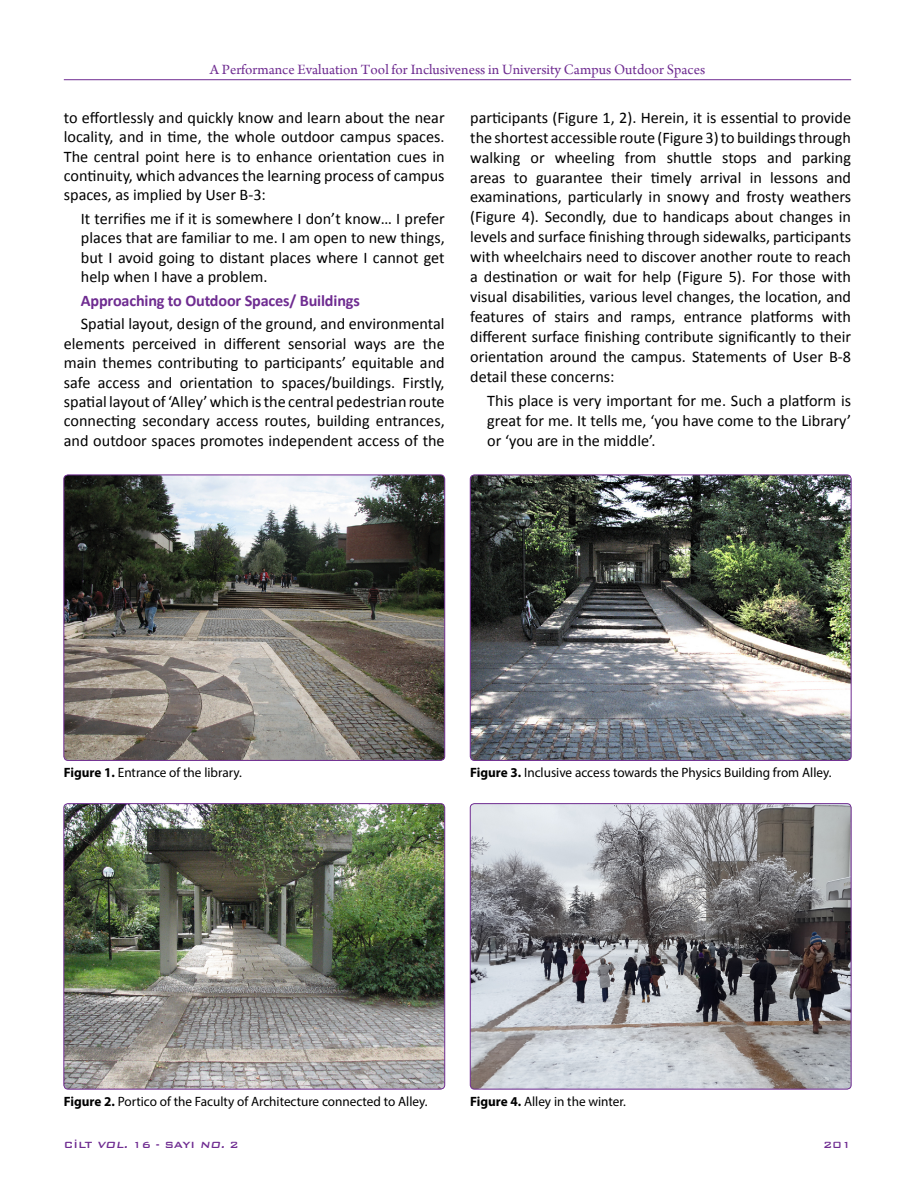
<style>
.page{position:relative;width:915px;height:1191px;background:#fff}
.page>*{position:absolute;margin:0;border:0;box-sizing:border-box;transform-origin:0 0}
.t1{font:16.2px/20px "Calibri";color:#000;text-align:justify}
.t2{font:700 16.2px "Calibri";letter-spacing:-.01em;color:#6f2c91}
.t3{font:15px "Arno Pro";color:#6f2c91}
.t4{font:13.5px "Myriad Pro";color:#000}
.t5{font:500 12px "Bank Gothic BT";color:#6f2c91}
.s1{font-weight:700}
.s2{font-style:italic}
</style>
<div class="page">
<hr style="left:64px;top:79px;width:786px;height:1px;background:#6f2c91">
<img style="left:64px;top:475px;width:380px;height:285px">
<div style="left:64px;top:475px;width:381px;height:285px;border:1px solid #6f2c91;border-radius:4px"></div>
<img style="left:64px;top:803px;width:380px;height:286px">
<div style="left:64px;top:803px;width:381px;height:286px;border:1px solid #6f2c91;border-radius:4px"></div>
<img style="left:470px;top:475px;width:380px;height:285px">
<div style="left:470px;top:475px;width:381px;height:285px;border:1px solid #6f2c91;border-radius:4px"></div>
<img style="left:470px;top:803px;width:380px;height:286px">
<div style="left:470px;top:803px;width:381px;height:286px;border:1px solid #6f2c91;border-radius:4px"></div>
<p class="t3" style="left:210px;top:61px;width:496px">A Performance Evaluation Tool for Inclusiveness in University Campus Outdoor Spaces</p>
<p class="t1" style="left:64px;top:107px;width:382px;line-height:19.4px">to effortlessly and quickly know and learn about the near locality, and in time, the whole outdoor campus spaces.<br>The central point here is to enhance orientation cues in continuity, which advances the learning process of campus spaces, as implied by User B-3:</p>
<p class="t1" style="left:81px;top:208px;width:365px;line-height:19.4px">It terrifies me if it is somewhere I don’t know… I prefer places that are familiar to me. I am open to new things, but I avoid going to distant places where I cannot get help when I have a problem.</p>
<p class="t2" style="left:81px;top:290px;width:280px">Approaching to Outdoor Spaces/ Buildings</p>
<p class="t1" style="left:64px;top:314px;width:382px;line-height:19.4px;text-indent:17px">Spatial layout, design of the ground, and environmental elements perceived in different sensorial ways are the main themes contributing to participants’ equitable and safe access and orientation to spaces/buildings. Firstly, spatial layout of ‘Alley’ which is the central pedestrian route connecting secondary access routes, building entrances, and outdoor spaces promotes independent access of the</p>
<p class="t1" style="left:470px;top:107px;width:382px">participants (Figure 1, 2). Herein, it is essential to provide the shortest accessible route (Figure 3) to buildings through walking or wheeling from shuttle stops and parking areas to guarantee their timely arrival in lessons and examinations, particularly in snowy and frosty weathers (Figure 4). Secondly, due to handicaps about changes in levels and surface finishing through sidewalks, participants with wheelchairs need to discover another route to reach a destination or wait for help (Figure 5). For those with visual disabilities, various level changes, the location, and features of stairs and ramps, entrance platforms with different surface finishing contribute significantly to their orientation around the campus. Statements of User B-8 detail these concerns:</p>
<p class="t1" style="left:487px;top:390px;width:365px">This place is very important for me. Such a platform is great for me. It tells me, ‘you have come to the Library’ or ‘you are in the middle’.</p>
<p class="t4" style="left:64px;top:764px;width:179px"><span class="s1">Figure 1.</span> Entrance of the library.</p>
<p class="t4" style="left:470px;top:764px;width:363px"><span class="s1">Figure 3.</span> Inclusive access towards the Physics Building from Alley.</p>
<p class="t4" style="left:64px;top:1092px;width:365px"><span class="s1">Figure 2.</span> Portico of the Faculty of Architecture connected to Alley.</p>
<p class="t4" style="left:470px;top:1092px;width:157px"><span class="s1">Figure 4.</span> Alley in the winter.</p>
<p class="t5" style="left:64px;top:1138px;width:176px">CİLT <span class="s2">VOL.</span> 16 - SAYI <span class="s2">NO.</span> 2</p>
<p class="t5" style="left:823px;top:1138px;width:29px">201</p>
</div>
